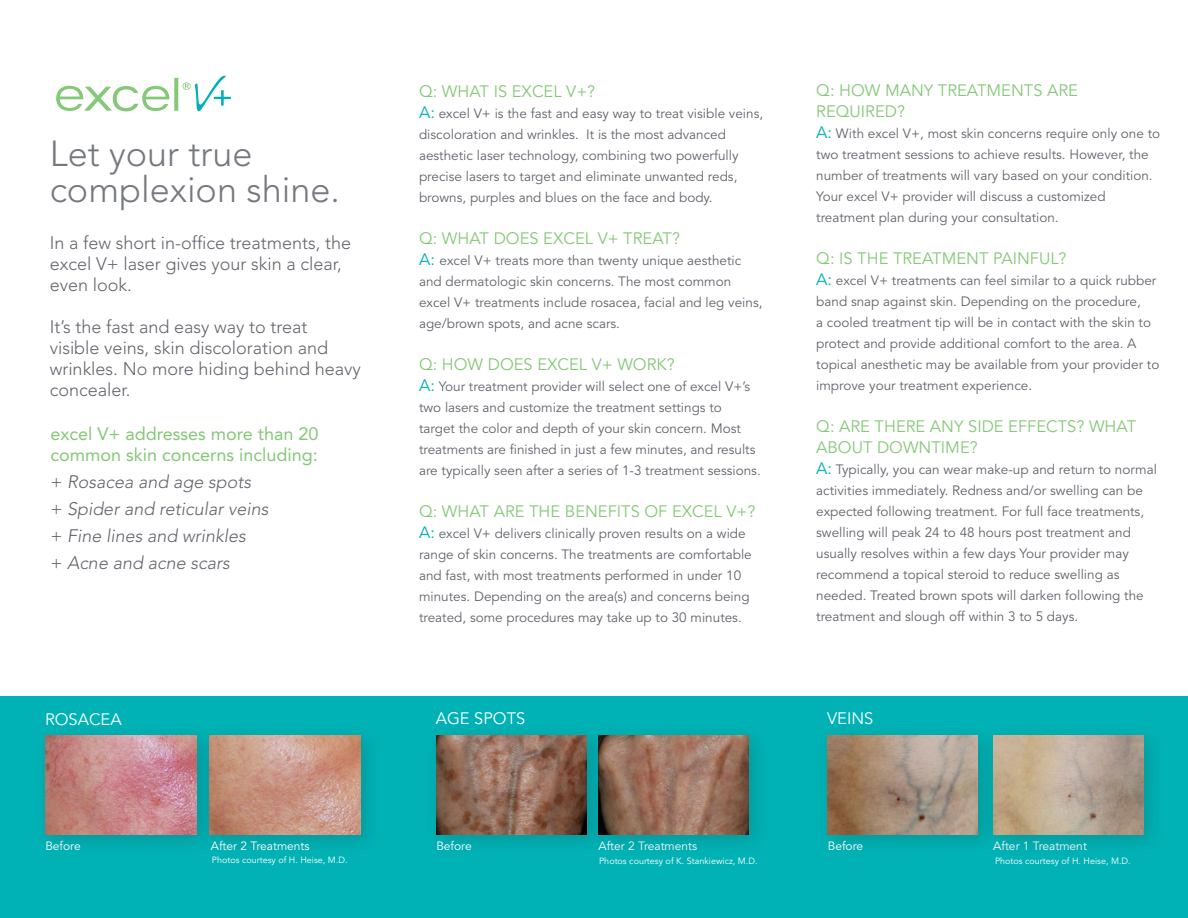
<style>
.page{position:relative;width:1188px;height:918px;background:#fff}
.page>*{position:absolute;margin:0;border:0;box-sizing:border-box;transform-origin:0 0}
.t1{font:300 36px/36px "Avenir";color:#75787f}
.t2{font:300 18px/21px "Avenir";color:#61646b}
.t3{font:italic 300 18px "Avenir";color:#61646b}
.t4{font:18px/21px "Avenir";color:#85c878}
.t5{font:16.5px/21px "Avenir";color:#85c878}
.t6{font:16.5px "Avenir";color:#fff}
.t7{font:13.5px/21px "Avenir";color:#61646b}
.t8{font:12px "Avenir";color:#fff}
.t9{font:9px "Avenir";color:#fff}
.s1{font-style:normal}
.s2{font-size:16.5px;color:#00b2b5}
</style>
<div class="page">
<div style="left:0;top:697px;width:1188px;height:221px;background:#00b2b5"></div>
<svg style="left:174px;top:78px;width:4px;height:33px"></svg>
<svg style="left:56px;top:86px;width:113px;height:25px"></svg>
<svg style="left:183px;top:75px;width:48px;height:36px"></svg>
<div style="left:33px;top:723px;width:186px;height:135px;background:#231f20;opacity:.19"></div>
<img style="left:46px;top:736px;width:151px;height:98px">
<div style="left:197px;top:723px;width:187px;height:135px;background:#231f20;opacity:.19"></div>
<img style="left:210px;top:736px;width:150px;height:98px">
<div style="left:423px;top:723px;width:186px;height:134px;background:#231f20;opacity:.19"></div>
<img style="left:436px;top:736px;width:149px;height:98px">
<div style="left:585px;top:723px;width:186px;height:134px;background:#231f20;opacity:.19"></div>
<img style="left:598px;top:736px;width:150px;height:98px">
<div style="left:814px;top:723px;width:187px;height:134px;background:#231f20;opacity:.19"></div>
<img style="left:828px;top:736px;width:150px;height:98px">
<div style="left:980px;top:723px;width:187px;height:134px;background:#231f20;opacity:.19"></div>
<img style="left:994px;top:736px;width:150px;height:98px">
<p class="t1" style="left:50px;top:136px;width:292px">Let your true complexion shine.</p>
<p class="t2" style="left:50px;top:232px;width:303px">In a few short in-office treatments, the excel V+ laser gives your skin a clear, even look.</p>
<p class="t2" style="left:50px;top:316px;width:313px">It’s the fast and easy way to treat visible veins, skin discoloration and wrinkles. No more hiding behind heavy concealer.</p>
<p class="t4" style="left:50px;top:424px;width:270px">excel V+ addresses more than 20 common skin concerns including:</p>
<p class="t3" style="left:50px;top:471px;width:202px"><span class="s1">+</span> Rosacea and age spots</p>
<p class="t3" style="left:50px;top:498px;width:220px"><span class="s1">+</span> Spider and reticular veins</p>
<p class="t3" style="left:50px;top:525px;width:197px"><span class="s1">+</span> Fine lines and wrinkles</p>
<p class="t3" style="left:50px;top:552px;width:181px"><span class="s1">+</span> Acne and acne scars</p>
<p class="t5" style="left:419px;top:81px;width:178px">Q: WHAT IS EXCEL V+?</p>
<p class="t7" style="left:419px;top:103px;width:346px"><span class="s2">A:</span> excel V+ is the fast and easy way to treat visible veins, discoloration and wrinkles. It is the most advanced aesthetic laser technology, combining two powerfully precise lasers to target and eliminate unwanted reds, browns, purples and blues on the face and body.</p>
<p class="t5" style="left:419px;top:228px;width:262px">Q: WHAT DOES EXCEL V+ TREAT?</p>
<p class="t7" style="left:419px;top:250px;width:345px"><span class="s2">A:</span> excel V+ treats more than twenty unique aesthetic and dermatologic skin concerns. The most common excel V+ treatments include rosacea, facial and leg veins, age/brown spots, and acne scars.</p>
<p class="t5" style="left:419px;top:354px;width:257px">Q: HOW DOES EXCEL V+ WORK?</p>
<p class="t7" style="left:419px;top:376px;width:343px"><span class="s2">A:</span> Your treatment provider will select one of excel V+’s two lasers and customize the treatment settings to target the color and depth of your skin concern. Most treatments are finished in just a few minutes, and results are typically seen after a series of 1-3 treatment sessions.</p>
<p class="t5" style="left:419px;top:501px;width:338px">Q: WHAT ARE THE BENEFITS OF EXCEL V+?</p>
<p class="t7" style="left:419px;top:523px;width:334px"><span class="s2">A:</span> excel V+ delivers clinically proven results on a wide range of skin concerns. The treatments are comfortable and fast, with most treatments performed in under 10 minutes. Depending on the area(s) and concerns being treated, some procedures may take up to 30 minutes.</p>
<p class="t5" style="left:816px;top:80px;width:263px">Q: HOW MANY TREATMENTS ARE<br>REQUIRED?</p>
<p class="t7" style="left:816px;top:123px;width:345px"><span class="s2">A:</span> With excel V+, most skin concerns require only one to two treatment sessions to achieve results. However, the number of treatments will vary based on your condition.<br>Your excel V+ provider will discuss a customized treatment plan during your consultation.</p>
<p class="t5" style="left:816px;top:248px;width:252px">Q: IS THE TREATMENT PAINFUL?</p>
<p class="t7" style="left:816px;top:270px;width:345px"><span class="s2">A:</span> excel V+ treatments can feel similar to a quick rubber band snap against skin. Depending on the procedure,<br>a cooled treatment tip will be in contact with the skin to protect and provide additional comfort to the area. A topical anesthetic may be available from your provider to improve your treatment experience.</p>
<p class="t5" style="left:816px;top:416px;width:321px">Q: ARE THERE ANY SIDE EFFECTS? WHAT<br>ABOUT DOWNTIME?</p>
<p class="t7" style="left:816px;top:459px;width:342px"><span class="s2">A:</span> Typically, you can wear make-up and return to normal activities immediately. Redness and/or swelling can be expected following treatment. For full face treatments, swelling will peak 24 to 48 hours post treatment and usually resolves within a few days Your provider may recommend a topical steroid to reduce swelling as needed. Treated brown spots will darken following the treatment and slough off within 3 to 5 days.</p>
<p class="t6" style="left:45px;top:710px;width:78px">ROSACEA</p>
<p class="t6" style="left:436px;top:709px;width:91px">AGE SPOTS</p>
<p class="t6" style="left:827px;top:709px;width:48px">VEINS</p>
<p class="t8" style="left:436px;top:838px;width:37px">Before</p>
<p class="t8" style="left:598px;top:838px;width:100px">After 2 Treatments</p>
<p class="t8" style="left:45px;top:839px;width:37px">Before</p>
<p class="t8" style="left:211px;top:839px;width:100px">After 2 Treatments</p>
<p class="t9" style="left:212px;top:855px;width:137px">Photos courtesy of H. Heise, M.D.</p>
<p class="t9" style="left:599px;top:855px;width:160px">Photos courtesy of K. Stankiewicz, M.D.</p>
<p class="t8" style="left:828px;top:839px;width:37px">Before</p>
<p class="t8" style="left:993px;top:839px;width:95px">After 1 Treatment</p>
<p class="t9" style="left:995px;top:855px;width:137px">Photos courtesy of H. Heise, M.D.</p>
</div>
